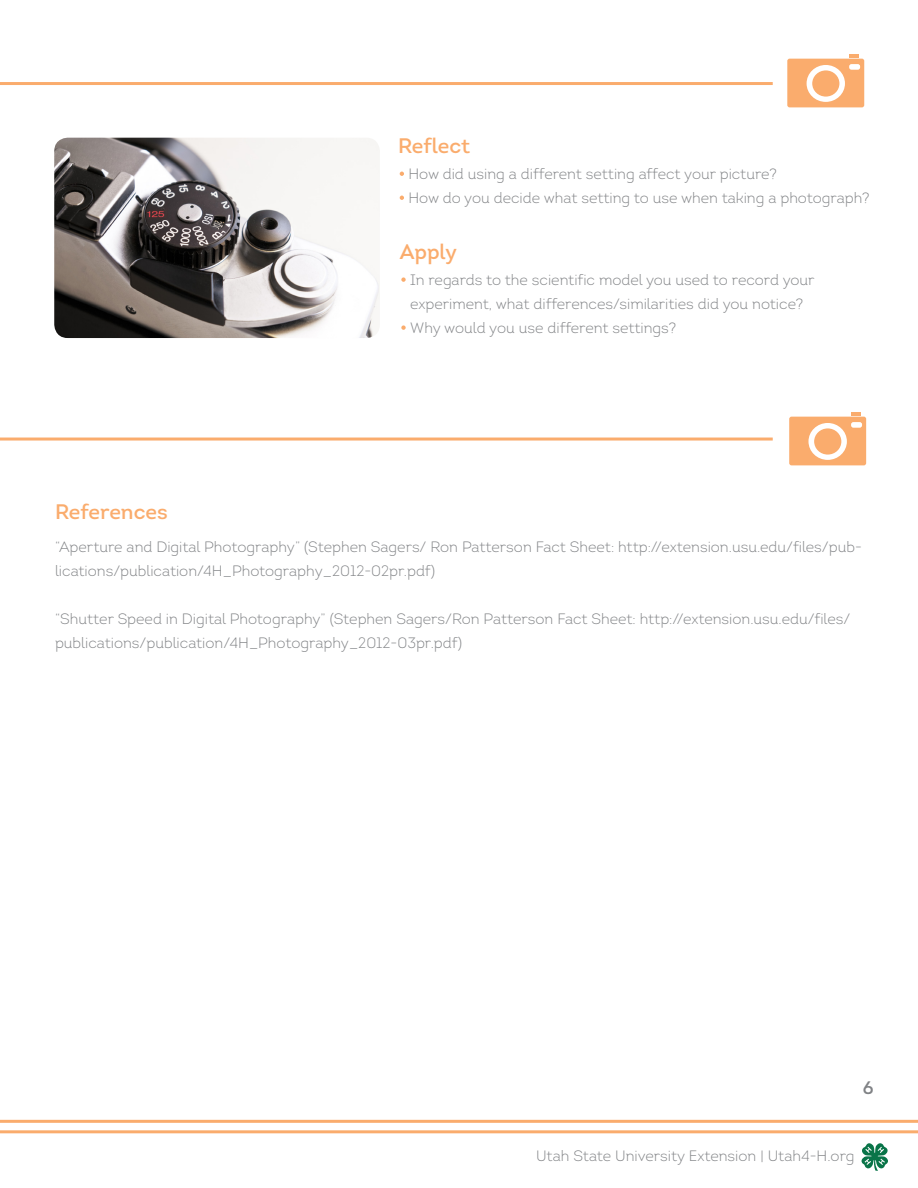
<style>
.page{position:relative;width:918px;height:1188px;background:#fff}
.page>*{position:absolute;margin:0;border:0;box-sizing:border-box;transform-origin:0 0}
.t1{font:21px "Intro";color:#faac6d}
.t2{font:18px "Intro";color:#808285}
.t3{font:300 15px/24px "Intro";color:#808285}
</style>
<div class="page">
<svg style="left:862px;top:1143px;width:26px;height:28px"></svg>
<img style="left:54px;top:138px;width:326px;height:200px">
<svg style="left:400px;top:172px;width:4px;height:4px"></svg>
<svg style="left:400px;top:196px;width:4px;height:4px"></svg>
<svg style="left:401px;top:277px;width:5px;height:5px"></svg>
<svg style="left:401px;top:325px;width:5px;height:5px"></svg>
<hr style="left:0;top:1120px;width:918px;height:3px;background:#faac6d">
<hr style="left:0;top:1130px;width:918px;height:3px;background:#faac6d">
<hr style="left:0;top:82px;width:773px;height:3px;background:#faac6d">
<hr style="left:0;top:438px;width:773px;height:3px;background:#faac6d">
<svg style="left:787px;top:55px;width:77px;height:52px"></svg>
<div style="left:812px;top:70px;width:27px;height:27px;background:#faac6d;border-radius:50%"></div>
<svg style="left:789px;top:413px;width:77px;height:52px"></svg>
<div style="left:814px;top:428px;width:27px;height:27px;background:#faac6d;border-radius:50%"></div>
<h1 class="t1" style="left:398px;top:133px;width:74px">Reflect</h1>
<p class="t3" style="left:409px;top:162px;width:462px">How did using a different setting affect your picture?<br>How do you decide what setting to use when taking a photograph?</p>
<h1 class="t1" style="left:400px;top:239px;width:59px">Apply</h1>
<p class="t3" style="left:410px;top:268px;width:406px">In regards to the scientific model you used to record your experiment, what differences/similarities did you notice?<br>Why would you use different settings?</p>
<h1 class="t1" style="left:55px;top:498px;width:114px">References</h1>
<p class="t3" style="left:55px;top:535px;width:808px">“Aperture and Digital Photography” (Stephen Sagers/ Ron Patterson Fact Sheet: http://extension.usu.edu/files/pub&shy;lications/publication/4H_Photography_2012-02pr.pdf)</p>
<p class="t3" style="left:55px;top:607px;width:797px">“Shutter Speed in Digital Photography” (Stephen Sagers/Ron Patterson Fact Sheet: http://extension.usu.edu/files/ publications/publication/4H_Photography_2012-03pr.pdf)</p>
<p class="t2" style="left:863px;top:1076px;width:12px">6</p>
<p class="t3" style="left:536px;top:1144px;width:320px">Utah State University Extension | Utah4-H.org</p>
</div>
